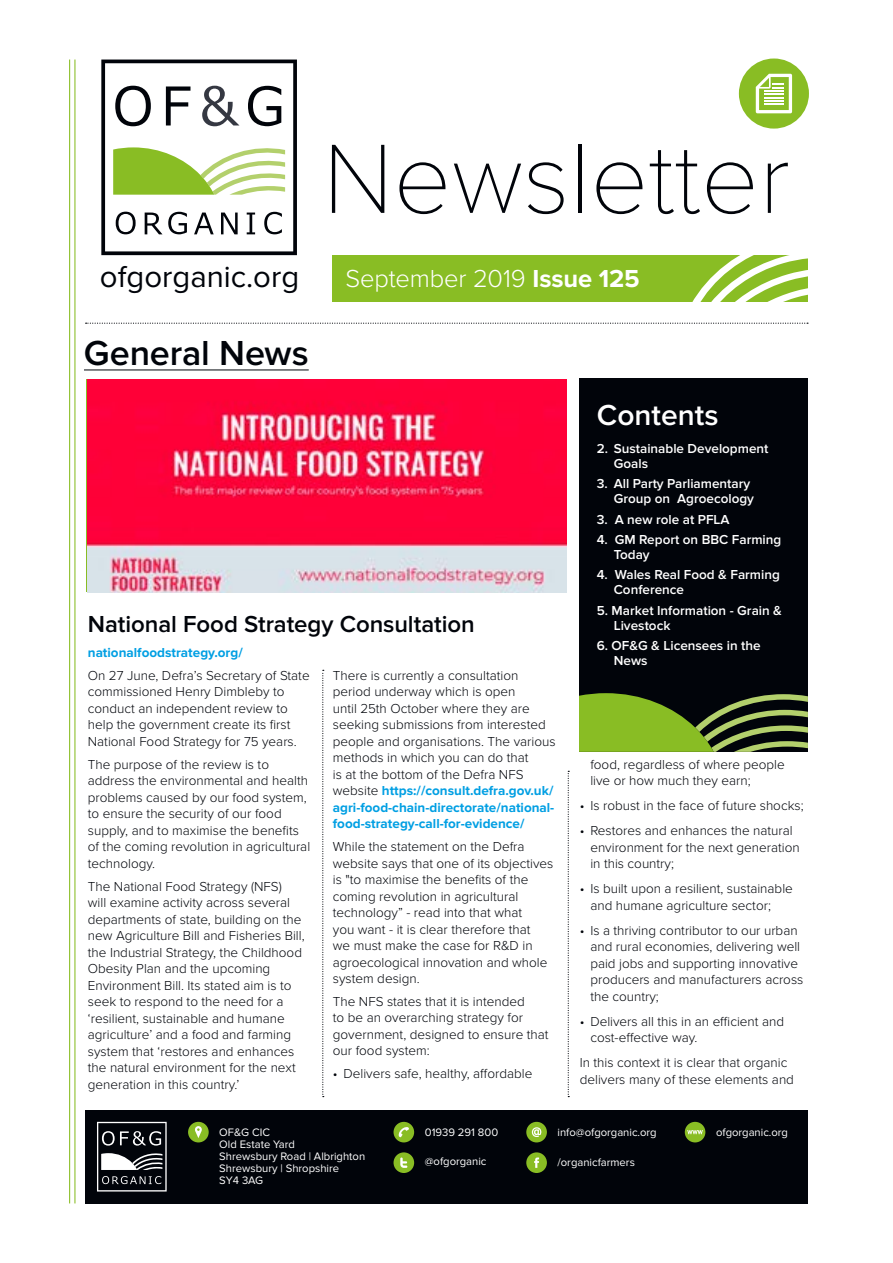
<style>
.page{position:relative;width:893px;height:1263px;background:#fff}
.page>*{position:absolute;margin:0;border:0;box-sizing:border-box;transform-origin:0 0}
.t1{font:100 102px "Proxima Nova T";color:#01040a}
.t2{font:600 36px "Proxima Nova";letter-spacing:-.005em;color:#01040a}
.t3{font:31.2px "Proxima Nova";color:#01040a}
.t4{font:600 30px "Proxima Nova";color:#fff}
.t5{font:300 25.5px "Proxima Nova";letter-spacing:-.005em;color:#fff}
.t6{font:600 24px "Proxima Nova";letter-spacing:-.005em;color:#01040a}
.t7{font:300 13.5px/16.5px "Proxima Nova";color:#01040a}
.t8{font:600 13.5px/15px "Proxima Nova";color:#fff}
.t9{font:11.25px/12px "Proxima Nova";color:#fff}
.s1{font-weight:700}
.s2{font-weight:700;color:#009fe3}
</style>
<div class="page">
<div style="left:332px;top:255px;width:476px;height:47px;background:#89bd24"></div>
<svg style="left:692px;top:255px;width:116px;height:47px"></svg>
<hr style="left:74px;top:60px;width:1px;height:1143px;background:#89bd24">
<hr style="left:69px;top:60px;width:1px;height:1143px;background:#89bd24">
<svg style="left:101px;top:60px;width:196px;height:195px"></svg>
<svg style="left:86px;top:323px;width:722px;height:1px"></svg>
<div style="left:739px;top:59px;width:70px;height:70px;background:#89bd24;border-radius:50%"></div>
<svg style="left:756px;top:74px;width:36px;height:39px"></svg>
<div style="left:85px;top:1110px;width:723px;height:93px;background:#01040a"></div>
<div style="left:188px;top:1122px;width:21px;height:20px;background:#89bd24;border-radius:50%"></div>
<svg style="left:195px;top:1126px;width:7px;height:12px"></svg>
<div style="left:393px;top:1152px;width:21px;height:21px;background:#89bd24;border-radius:50%"></div>
<svg style="left:400px;top:1157px;width:7px;height:11px"></svg>
<div style="left:393px;top:1122px;width:21px;height:20px;background:#89bd24;border-radius:50%"></div>
<svg style="left:399px;top:1127px;width:10px;height:10px"></svg>
<div style="left:526px;top:1122px;width:21px;height:20px;background:#89bd24;border-radius:50%"></div>
<svg style="left:532px;top:1127px;width:9px;height:10px"></svg>
<div style="left:526px;top:1152px;width:21px;height:21px;background:#89bd24;border-radius:50%"></div>
<svg style="left:534px;top:1157px;width:5px;height:11px"></svg>
<div style="left:685px;top:1122px;width:20px;height:20px;background:#89bd24;border-radius:50%"></div>
<svg style="left:687px;top:1130px;width:16px;height:4px"></svg>
<svg style="left:97px;top:1122px;width:70px;height:69px"></svg>
<div style="left:579px;top:378px;width:228px;height:374px;background:#01040a"></div>
<svg style="left:579px;top:693px;width:228px;height:59px"></svg>
<hr style="left:84px;top:370px;width:225px;height:1px;background:#01040a">
<svg style="left:322px;top:670px;width:2px;height:427px"></svg>
<svg style="left:568px;top:771px;width:1px;height:326px"></svg>
<img style="left:87px;top:379px;width:480px;height:213px">
<h3 class="t3" style="left:100px;top:259px;width:201px">ofgorganic.org</h3>
<p class="t2" style="left:84px;top:333px;width:226px">General News</p>
<h1 class="t1" style="left:323px;top:120px;width:469px">Newsletter</h1>
<p class="t5" style="left:345px;top:264px;width:296px">September 2019 <span class="s1">Issue 125</span></p>
<p class="t6" style="left:88px;top:610px;width:388px">National Food Strategy Consultation</p>
<p class="t7" style="left:88px;top:641px;width:223px;line-height:23px"><span class="s2">nationalfoodstrategy.org/<br></span>On 27 June, Defra’s Secretary of State</p>
<p class="t7" style="left:88px;top:684px;width:210px">commissioned Henry Dimbleby to conduct an independent review to help the government create its first National Food Strategy for 75 years.</p>
<p class="t7" style="left:88px;top:756px;width:224px">The purpose of the review is to address the environmental and health problems caused by our food system, to ensure the security of our food supply, and to maximise the benefits of the coming revolution in agricultural technology.</p>
<p class="t7" style="left:88px;top:878px;width:218px">The National Food Strategy (NFS)<br>will examine activity across several departments of state, building on the new Agriculture Bill and Fisheries Bill, the Industrial Strategy, the Childhood Obesity Plan and the upcoming Environment Bill. Its stated aim is to seek to respond to the need for a ‘resilient, sustainable and humane agriculture’ and a food and farming system that ‘restores and enhances the natural environment for the next generation in this country.’</p>
<p class="t7" style="left:333px;top:667px;width:224px">There is currently a consultation period underway which is open<br>until 25th October where they are seeking submissions from interested people and organisations. The various methods in which you can do that<br>is at the bottom of the Defra NFS website <span class="s2">https://consult.defra.gov.uk/ agri-food-chain-directorate/national&shy;food-strategy-call-for-evidence/</span></p>
<p class="t7" style="left:333px;top:839px;width:222px">While the statement on the Defra website says that one of its objectives is "to maximise the benefits of the coming revolution in agricultural technology” - read into that what<br>you want - it is clear therefore that<br>we must make the case for R&amp;D in agroecological innovation and whole system design.</p>
<p class="t7" style="left:333px;top:993px;width:217px">The NFS states that it is intended<br>to be an overarching strategy for government, designed to ensure that our food system:</p>
<p class="t7" style="left:333px;top:1066px;width:201px">• Delivers safe, healthy, affordable</p>
<h3 class="t4" style="left:597px;top:398px;width:123px">Contents</h3>
<p class="t8" style="left:614px;top:441px;width:156px;text-indent:-17px">2. Sustainable Development<br>Goals</p>
<p class="t8" style="left:597px;top:477px;width:159px;text-align:right">3. All Party Parliamentary<br>Group on Agroecology</p>
<p class="t8" style="left:597px;top:512px;width:134px">3. A new role at PFLA</p>
<p class="t8" style="left:614px;top:532px;width:169px;text-indent:-17px">4. GM Report on BBC Farming<br>Today</p>
<p class="t8" style="left:614px;top:568px;width:168px;text-indent:-17px">4. Wales Real Food &amp; Farming<br>Conference</p>
<p class="t8" style="left:614px;top:603px;width:170px;text-indent:-17px">5. Market Information - Grain &amp;<br>Livestock</p>
<p class="t8" style="left:614px;top:638px;width:148px;text-indent:-17px">6. OF&amp;G &amp; Licensees in the<br>News</p>
<p class="t7" style="left:590px;top:756px;width:196px">food, regardless of where people live or how much they earn;</p>
<p class="t7" style="left:580px;top:798px;width:225px">• Is robust in the face of future shocks;</p>
<p class="t7" style="left:590px;top:823px;width:211px;text-indent:-11px">• Restores and enhances the natural environment for the next generation in this country;</p>
<p class="t7" style="left:590px;top:881px;width:204px;text-indent:-11px">• Is built upon a resilient, sustainable and humane agriculture sector;</p>
<p class="t7" style="left:590px;top:922px;width:215px;text-indent:-11px">• Is a thriving contributor to our urban and rural economies, delivering well paid jobs and supporting innovative producers and manufacturers across the country;</p>
<p class="t7" style="left:590px;top:1013px;width:195px;text-indent:-11px">• Delivers all this in an efficient and cost-effective way.</p>
<p class="t7" style="left:580px;top:1055px;width:216px">In this context it is clear that organic delivers many of these elements and</p>
<p class="t9" style="left:219px;top:1126px;width:147px">OF&amp;G CIC<br>Old Estate Yard<br>Shrewsbury Road | Albrighton<br>Shrewsbury | Shropshire<br>SY4 3AG</p>
<p class="t9" style="left:425px;top:1126px;width:75px">01939 291 800</p>
<p class="t9" style="left:425px;top:1156px;width:63px">@ofgorganic</p>
<p class="t9" style="left:558px;top:1126px;width:101px">info@ofgorganic.org</p>
<p class="t9" style="left:558px;top:1156px;width:79px">/organicfarmers</p>
<p class="t9" style="left:716px;top:1126px;width:74px">ofgorganic.org</p>
</div>
